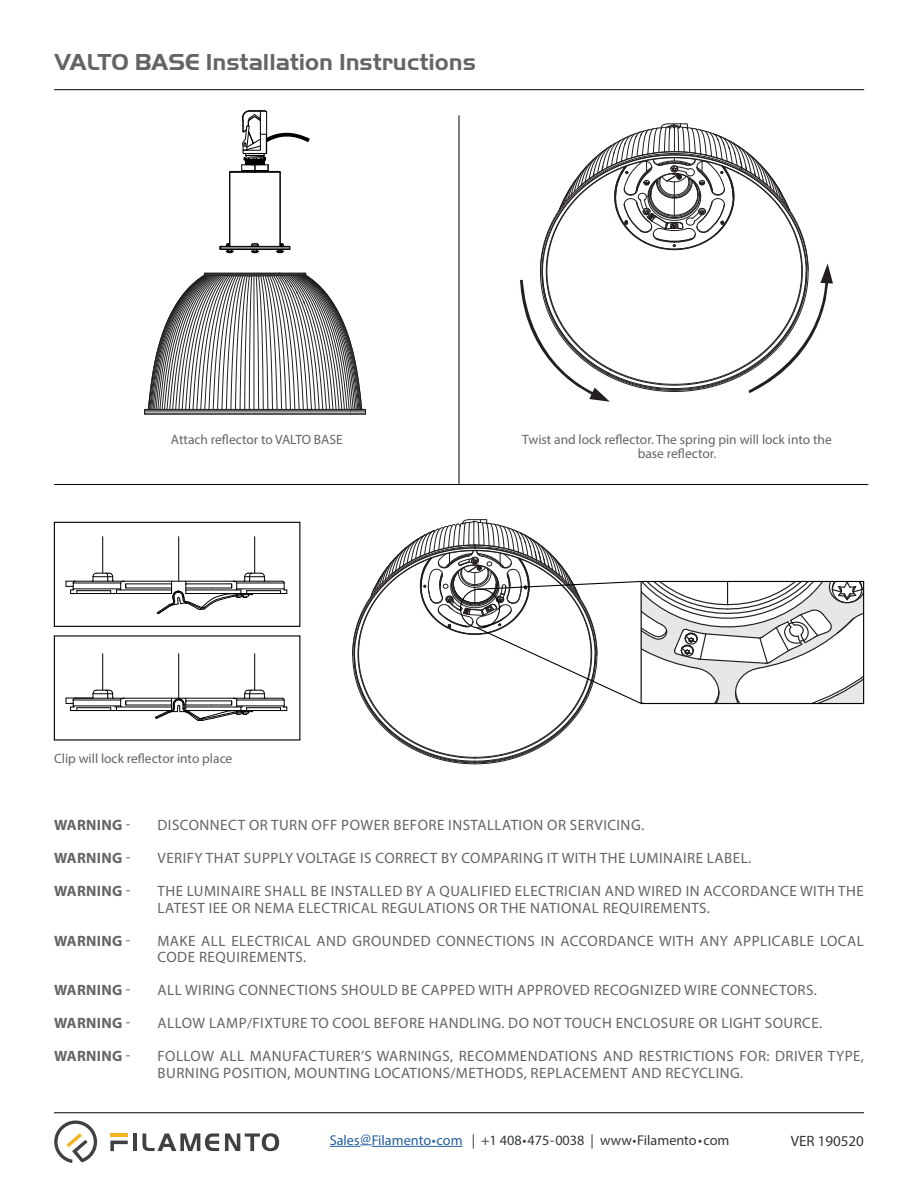
<style>
.page{position:relative;width:918px;height:1188px;background:#fff}
.page>*{position:absolute;margin:0;border:0;box-sizing:border-box;transform-origin:0 0}
.t1{font:700 24px "Handel Got D";color:#636466}
.t2{font:15px/16.5px "Myriad Pro";letter-spacing:.03em;color:#636466}
.t3{font:700 15px "Myriad Pro";letter-spacing:.02em;color:#636466}
.t4{font:15px "Myriad Pro";color:#34383b}
.t5{font:14.25px "Myriad Pro";color:#34383b}
.t6{font:13.5px/13.5px "Myriad Pro";color:#636466;text-align:center}
.s1{font-weight:400}
.s2{color:#215e9e}
</style>
<div class="page">
<hr style="left:54px;top:1112px;width:810px;height:1px;background:#000">
<hr style="left:134px;top:1133px;width:3px;height:18px;background:#414042">
<svg style="left:143px;top:1133px;width:76px;height:18px"></svg>
<svg style="left:225px;top:1133px;width:54px;height:18px"></svg>
<hr style="left:110px;top:1134px;width:18px;height:3px;background:#f4b320">
<svg style="left:110px;top:1141px;width:18px;height:10px"></svg>
<svg style="left:54px;top:1120px;width:43px;height:43px"></svg>
<hr style="left:330px;top:1146px;width:30px;height:1px;background:#215e9e">
<svg style="left:360px;top:1144px;width:12px;height:1px"></svg>
<hr style="left:372px;top:1146px;width:91px;height:1px;background:#215e9e">
<hr style="left:54px;top:89px;width:810px;height:1px;background:#000">
<hr style="left:54px;top:484px;width:814px;height:1px;background:#000">
<hr style="left:459px;top:115px;width:1px;height:369px;background:#000">
<svg style="left:144px;top:273px;width:222px;height:142px"></svg>
<hr style="left:229px;top:172px;width:1px;height:74px;background:#000">
<hr style="left:280px;top:172px;width:1px;height:74px;background:#000">
<hr style="left:230px;top:172px;width:1px;height:74px;background:#000">
<hr style="left:220px;top:249px;width:70px;height:1px;background:#000">
<hr style="left:220px;top:247px;width:70px;height:1px;background:#000">
<hr style="left:221px;top:246px;width:68px;height:1px;background:#000">
<svg style="left:251px;top:243px;width:8px;height:11px"></svg>
<svg style="left:276px;top:243px;width:15px;height:11px"></svg>
<svg style="left:220px;top:243px;width:14px;height:11px"></svg>
<svg style="left:229px;top:110px;width:81px;height:63px"></svg>
<svg style="left:520px;top:124px;width:313px;height:278px"></svg>
<svg style="left:352px;top:519px;width:512px;height:245px"></svg>
<div style="left:641px;top:581px;width:223px;height:123px;border:1px solid #000"></div>
<hr style="left:254px;top:537px;width:1px;height:36px;background:#000">
<hr style="left:102px;top:537px;width:1px;height:36px;background:#000">
<hr style="left:116px;top:590px;width:56px;height:1px;background:#000">
<hr style="left:116px;top:593px;width:55px;height:1px;background:#000">
<hr style="left:126px;top:588px;width:46px;height:1px;background:#000">
<hr style="left:124px;top:581px;width:48px;height:1px;background:#000">
<hr style="left:126px;top:584px;width:46px;height:1px;background:#000">
<svg style="left:66px;top:572px;width:61px;height:22px"></svg>
<hr style="left:178px;top:537px;width:1px;height:44px;background:#000">
<svg style="left:156px;top:572px;width:131px;height:42px"></svg>
<div style="left:54px;top:522px;width:246px;height:105px;border:1px solid #000"></div>
<hr style="left:254px;top:654px;width:1px;height:36px;background:#000">
<hr style="left:102px;top:654px;width:1px;height:36px;background:#000">
<hr style="left:116px;top:707px;width:56px;height:1px;background:#000">
<hr style="left:116px;top:710px;width:56px;height:1px;background:#000">
<hr style="left:126px;top:705px;width:46px;height:1px;background:#000">
<hr style="left:124px;top:698px;width:48px;height:1px;background:#000">
<hr style="left:126px;top:701px;width:46px;height:1px;background:#000">
<svg style="left:66px;top:689px;width:61px;height:22px"></svg>
<hr style="left:178px;top:654px;width:1px;height:44px;background:#000">
<svg style="left:155px;top:689px;width:132px;height:32px"></svg>
<h1 class="t1" style="left:54px;top:48px;width:423px">VALTO BASE Installation Instructions</h1>
<p class="t6" style="left:171px;top:433px;width:173px">Attach reflector to VALTO BASE</p>
<p class="t6" style="left:522px;top:433px;width:311px">Twist and lock reflector. The spring pin will lock into the base reflector.</p>
<p class="t6" style="left:54px;top:751px;width:180px">Clip will lock reflector into place</p>
<p class="t3" style="left:54px;top:815px;width:78px">WARNING <span class="s1">-</span></p>
<p class="t2" style="left:157px;top:817px;width:488px">DISCONNECT OR TURN OFF POWER BEFORE INSTALLATION OR SERVICING.</p>
<p class="t3" style="left:54px;top:848px;width:78px">WARNING <span class="s1">-</span></p>
<p class="t2" style="left:157px;top:850px;width:595px">VERIFY THAT SUPPLY VOLTAGE IS CORRECT BY COMPARING IT WITH THE LUMINAIRE LABEL.</p>
<p class="t3" style="left:54px;top:881px;width:78px">WARNING <span class="s1">-</span></p>
<p class="t2" style="left:157px;top:883px;width:708px">THE LUMINAIRE SHALL BE INSTALLED BY A QUALIFIED ELECTRICIAN AND WIRED IN ACCORDANCE WITH THE<br>LATEST IEE OR NEMA ELECTRICAL REGULATIONS OR THE NATIONAL REQUIREMENTS.</p>
<p class="t3" style="left:54px;top:931px;width:78px">WARNING <span class="s1">-</span></p>
<p class="t2" style="left:157px;top:932px;width:708px">MAKE ALL ELECTRICAL AND GROUNDED CONNECTIONS IN ACCORDANCE WITH ANY APPLICABLE LOCAL<br>CODE REQUIREMENTS.</p>
<p class="t3" style="left:54px;top:980px;width:78px">WARNING <span class="s1">-</span></p>
<p class="t2" style="left:157px;top:982px;width:661px">ALL WIRING CONNECTIONS SHOULD BE CAPPED WITH APPROVED RECOGNIZED WIRE CONNECTORS.</p>
<p class="t3" style="left:54px;top:1013px;width:78px">WARNING <span class="s1">-</span></p>
<p class="t2" style="left:157px;top:1015px;width:666px">ALLOW LAMP/FIXTURE TO COOL BEFORE HANDLING. DO NOT TOUCH ENCLOSURE OR LIGHT SOURCE.</p>
<p class="t3" style="left:54px;top:1046px;width:78px">WARNING <span class="s1">-</span></p>
<p class="t2" style="left:157px;top:1048px;width:708px">FOLLOW ALL MANUFACTURER’S WARNINGS, RECOMMENDATIONS AND RESTRICTIONS FOR: DRIVER TYPE,<br>BURNING POSITION, MOUNTING LOCATIONS/METHODS, REPLACEMENT AND RECYCLING.</p>
<p class="t5" style="left:330px;top:1131px;width:401px"><span class="s2">Sales@Filamento•com</span> | +1 408•475-0038 | www•Filamento•com</p>
<p class="t4" style="left:791px;top:1132px;width:75px">VER 190520</p>
</div>
